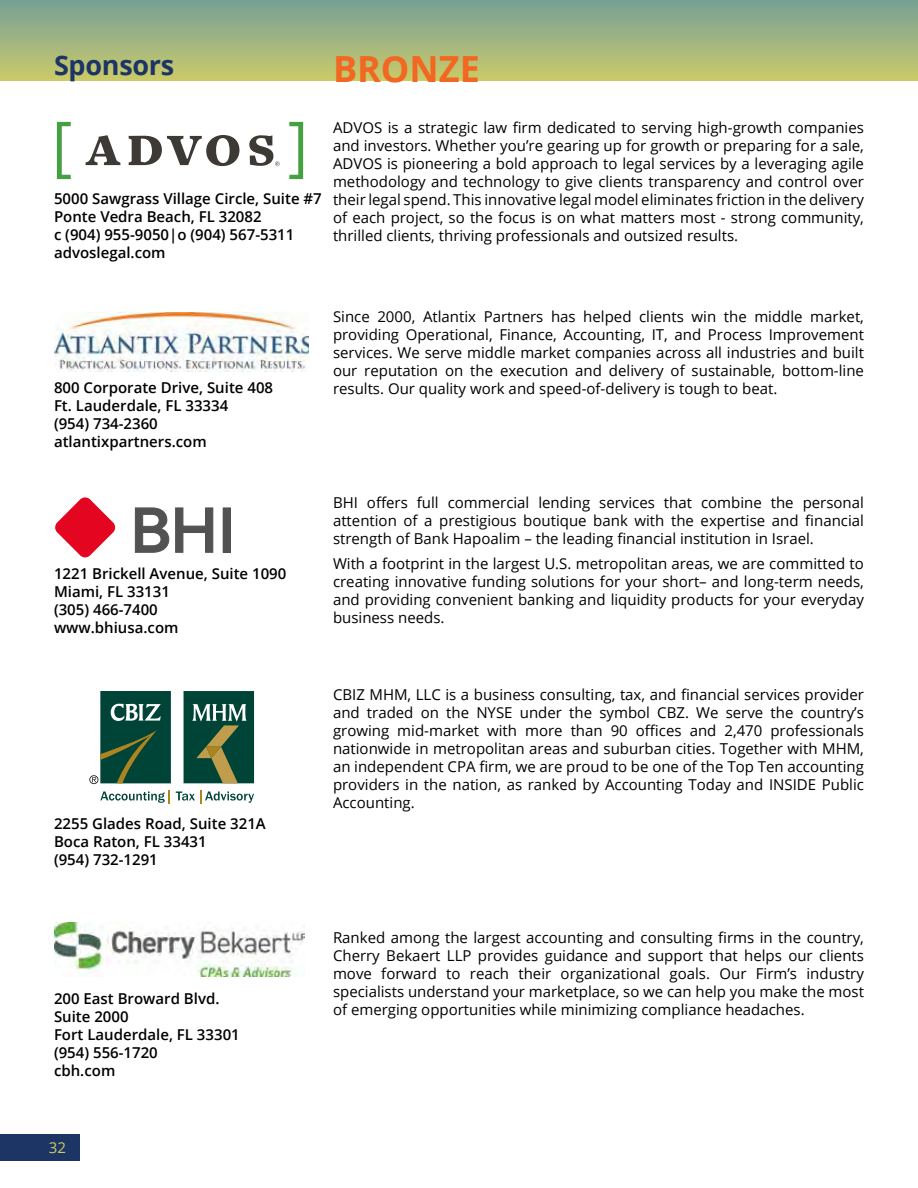
<style>
.page{position:relative;width:918px;height:1188px;background:#fff}
.page>*{position:absolute;margin:0;border:0;box-sizing:border-box;transform-origin:0 0}
.t1{font:700 36px "Open Sans";color:#f26722}
.t2{font:700 27px "Open Sans";letter-spacing:-.01em;color:#1c3564}
.t3{font:15px/18px "Open Sans";color:#000;text-align:justify}
.t4{font:600 15px/18px "Open Sans";color:#000}
.t5{font:15px "Open Sans";color:#cccc65}
</style>
<div class="page">
<div style="left:0;top:1134px;width:80px;height:27px;background:#1c3564"></div>
<div style="left:0;top:0;width:918px;height:81px;background:linear-gradient(to bottom,#76a096,#caca69)"></div>
<svg style="left:86px;top:135px;width:34px;height:30px"></svg>
<svg style="left:129px;top:135px;width:110px;height:31px"></svg>
<svg style="left:57px;top:122px;width:14px;height:57px"></svg>
<svg style="left:289px;top:122px;width:14px;height:57px"></svg>
<svg style="left:249px;top:135px;width:31px;height:31px"></svg>
<svg style="left:55px;top:497px;width:61px;height:61px"></svg>
<svg style="left:135px;top:508px;width:34px;height:44px"></svg>
<svg style="left:176px;top:508px;width:37px;height:44px"></svg>
<div style="left:223px;top:508px;width:8px;height:44px;background:#525252"></div>
<img style="left:55px;top:313px;width:254px;height:58px">
<div style="left:100px;top:691px;width:71px;height:92px;background:#004438"></div>
<svg style="left:111px;top:704px;width:50px;height:17px"></svg>
<svg style="left:89px;top:730px;width:68px;height:54px"></svg>
<div style="left:184px;top:691px;width:70px;height:92px;background:#004438"></div>
<svg style="left:192px;top:704px;width:55px;height:79px"></svg>
<svg style="left:100px;top:790px;width:70px;height:14px"></svg>
<svg style="left:176px;top:790px;width:78px;height:14px"></svg>
<img style="left:54px;top:922px;width:251px;height:54px">
<h2 class="t2" style="left:54px;top:46px;width:122px">Sponsors</h2>
<h1 class="t1" style="left:333px;top:43px;width:148px">BRONZE</h1>
<p class="t3" style="left:333px;top:118px;width:533px">ADVOS is a strategic law firm dedicated to serving high-growth companies and investors. Whether you’re gearing up for growth or preparing for a sale, ADVOS is pioneering a bold approach to legal services by a leveraging agile methodology and technology to give clients transparency and control over their legal spend. This innovative legal model eliminates friction in the delivery of each project, so the focus is on what matters most - strong community, thrilled clients, thriving professionals and outsized results.</p>
<p class="t4" style="left:54px;top:190px;width:269px">5000 Sawgrass Village Circle, Suite #7<br>Ponte Vedra Beach, FL 32082<br>c (904) 955-9050|o (904) 567-5311 advoslegal.com</p>
<p class="t4" style="left:54px;top:379px;width:221px">800 Corporate Drive, Suite 408<br>Ft. Lauderdale, FL 33334<br>(954) 734-2360 atlantixpartners.com</p>
<p class="t4" style="left:54px;top:564px;width:234px">1221 Brickell Avenue, Suite 1090<br>Miami, FL 33131<br>(305) 466-7400<br>www.bhiusa.com</p>
<p class="t4" style="left:54px;top:814px;width:213px">2255 Glades Road, Suite 321A<br>Boca Raton, FL 33431<br>(954) 732-1291</p>
<p class="t4" style="left:54px;top:990px;width:187px">200 East Broward Blvd.<br>Suite 2000<br>Fort Lauderdale, FL 33301 (954) 556-1720<br>cbh.com</p>
<p class="t5" style="left:49px;top:1137px;width:19px">32</p>
<p class="t3" style="left:333px;top:307px;width:533px">Since 2000, Atlantix Partners has helped clients win the middle market, providing Operational, Finance, Accounting, IT, and Process Improvement services. We serve middle market companies across all industries and built our reputation on the execution and delivery of sustainable, bottom-line results. Our quality work and speed-of-delivery is tough to beat.</p>
<p class="t3" style="left:333px;top:493px;width:533px">BHI offers full commercial lending services that combine the personal attention of a prestigious boutique bank with the expertise and financial strength of Bank Hapoalim – the leading financial institution in Israel.</p>
<p class="t3" style="left:333px;top:554px;width:533px">With a footprint in the largest U.S. metropolitan areas, we are committed to creating innovative funding solutions for your short– and long-term needs, and providing convenient banking and liquidity products for your everyday business needs.</p>
<p class="t3" style="left:333px;top:685px;width:533px">CBIZ MHM, LLC is a business consulting, tax, and financial services provider and traded on the NYSE under the symbol CBZ. We serve the country’s growing mid-market with more than 90 offices and 2,470 professionals nationwide in metropolitan areas and suburban cities. Together with MHM, an independent CPA firm, we are proud to be one of the Top Ten accounting providers in the nation, as ranked by Accounting Today and INSIDE Public Accounting.</p>
<p class="t3" style="left:333px;top:929px;width:533px">Ranked among the largest accounting and consulting firms in the country, Cherry Bekaert LLP provides guidance and support that helps our clients move forward to reach their organizational goals. Our Firm’s industry specialists understand your marketplace, so we can help you make the most of emerging opportunities while minimizing compliance headaches.</p>
</div>
